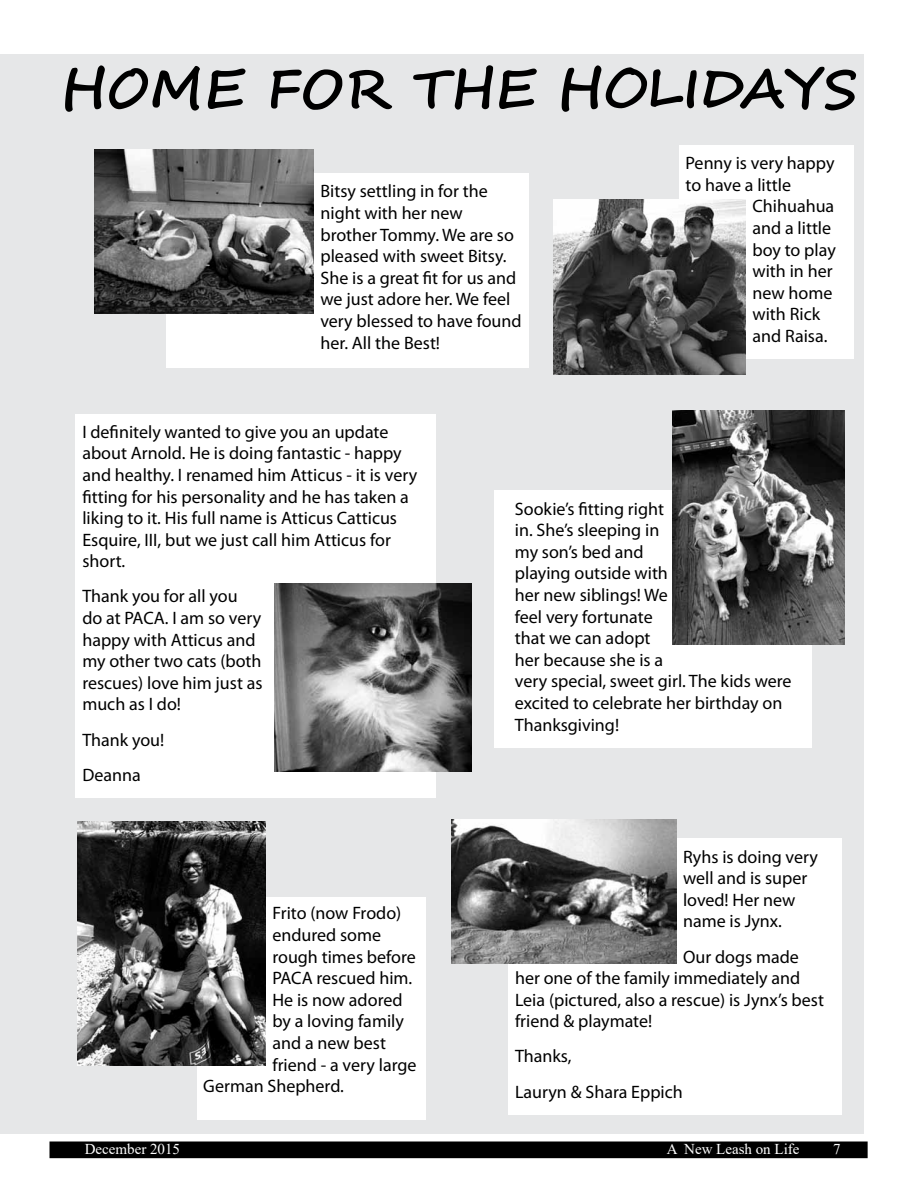
<style>
.page{position:relative;width:918px;height:1188px;background:#fff}
.page>*{position:absolute;margin:0;border:0;box-sizing:border-box;transform-origin:0 0}
.t1{font:700 54px "Segoe Script";color:#000}
.t2{font:18px/21.6px "Myriad Pro";color:#000}
.t3{font:15px "Times New Roman";color:#fff}
</style>
<div class="page">
<div style="left:50px;top:1142px;width:817px;height:15px;background:#000"></div>
<div style="left:50px;top:1142px;width:818px;height:16px;border:2px solid #000"></div>
<div style="left:0;top:54px;width:864px;height:1080px;background:#e6e7e8"></div>
<div style="left:495px;top:491px;width:317px;height:257px;background:#fff"></div>
<div style="left:508px;top:839px;width:334px;height:276px;background:#fff"></div>
<div style="left:166px;top:173px;width:363px;height:195px;background:#fff"></div>
<div style="left:679px;top:145px;width:175px;height:214px;background:#fff"></div>
<div style="left:197px;top:897px;width:229px;height:222px;background:#fff"></div>
<div style="left:76px;top:414px;width:360px;height:384px;background:#fff"></div>
<img style="left:94px;top:150px;width:220px;height:164px">
<img style="left:274px;top:584px;width:197px;height:188px">
<img style="left:451px;top:819px;width:225px;height:144px">
<img style="left:78px;top:821px;width:188px;height:245px">
<img style="left:672px;top:411px;width:173px;height:234px">
<img style="left:554px;top:199px;width:192px;height:175px">
<h1 class="t1" style="left:61px;top:45px;width:798px">HOME FOR THE HOLIDAYS</h1>
<p class="t2" style="left:320px;top:180px;width:203px">Bitsy settling in for the night with her new brother Tommy. We are so pleased with sweet Bitsy.<br>She is a great fit for us and we just adore her. We feel very blessed to have found her. All the Best!</p>
<p class="t2" style="left:686px;top:152px;width:150px">Penny is very happy to have a little</p>
<p class="t2" style="left:752px;top:195px;width:85px">Chihuahua and a little boy to play with in her new home with Rick and Raisa.</p>
<p class="t2" style="left:82px;top:421px;width:336px">I definitely wanted to give you an update about Arnold. He is doing fantastic - happy and healthy. I renamed him Atticus - it is very fitting for his personality and he has taken a liking to it. His full name is Atticus Catticus Esquire, III, but we just call him Atticus for short.</p>
<p class="t2" style="left:82px;top:585px;width:182px">Thank you for all you<br>do at PACA. I am so very happy with Atticus and my other two cats (both rescues) love him just as much as I do!</p>
<p class="t2" style="left:82px;top:722px;width:83px;line-height:35.1px">Thank you!<br>Deanna</p>
<p class="t2" style="left:272px;top:902px;width:130px">Frito (now Frodo)</p>
<p class="t2" style="left:272px;top:924px;width:110px">endured some</p>
<p class="t2" style="left:272px;top:946px;width:145px">rough times before</p>
<p class="t2" style="left:272px;top:967px;width:141px">PACA rescued him.</p>
<p class="t2" style="left:272px;top:989px;width:132px">He is now adored</p>
<p class="t2" style="left:272px;top:1010px;width:133px">by a loving family</p>
<p class="t2" style="left:272px;top:1032px;width:115px">and a new best</p>
<p class="t2" style="left:272px;top:1054px;width:146px">friend - a very large</p>
<p class="t2" style="left:203px;top:1075px;width:142px">German Shepherd.</p>
<p class="t2" style="left:515px;top:497px;width:278px">Sookie’s fitting right<br>in. She’s sleeping in<br>my son’s bed and<br>playing outside with<br>her new siblings! We<br>feel very fortunate<br>that we can adopt<br>her because she is a<br>very special, sweet girl. The kids were excited to celebrate her birthday on<br>Thanksgiving!</p>
<p class="t2" style="left:683px;top:846px;width:136px">Ryhs is doing very well and is super loved! Her new name is Jynx.</p>
<p class="t2" style="left:515px;top:945px;width:310px;text-indent:168px">Our dogs made her one of the family immediately and<br>Leia (pictured, also a rescue) is Jynx’s best friend &amp; playmate!</p>
<p class="t2" style="left:515px;top:1039px;width:169px;line-height:35.1px">Thanks,<br>Lauryn &amp; Shara Eppich</p>
<p class="t3" style="left:85px;top:1138px;width:97px">December 2015</p>
<p class="t3" style="left:667px;top:1138px;width:134px">A New Leash on Life</p>
<p class="t3" style="left:833px;top:1138px;width:9px">7</p>
</div>
